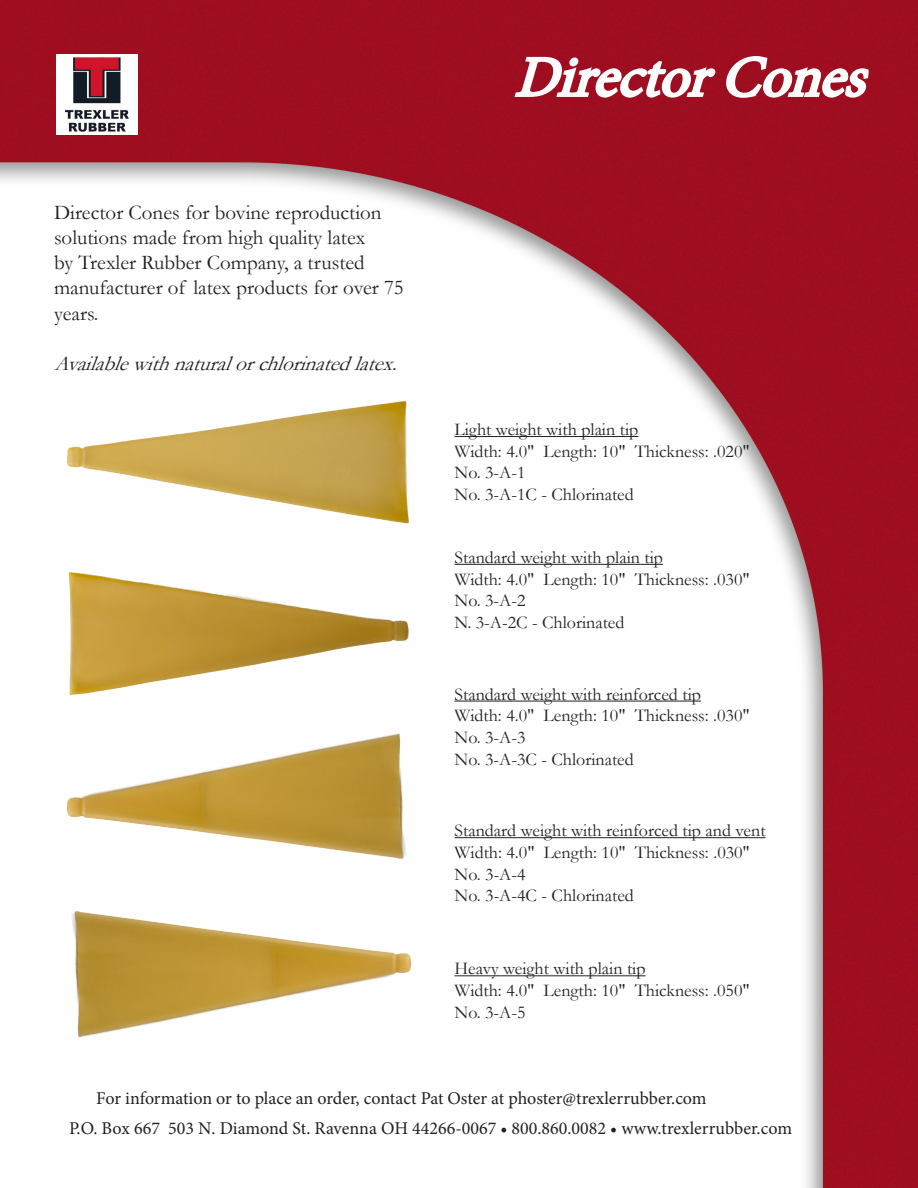
<style>
.page{position:relative;width:918px;height:1188px;background:#fff}
.page>*{position:absolute;margin:0;border:0;box-sizing:border-box;transform-origin:0 0}
.Product_Name_Main{font:italic 57px "Minion Pro";color:#fff}
.Product_Description{font:21px/25.2px "Garamond";color:#231f20}
.Product_Description-2{font:italic 21px "Garamond";color:#231f20}
.Product_Info{font:18px "Garamond";color:#231f20}
.t1{font:18px "Minion Pro";color:#231f20}
.Product_Info_Item{font:18px "Garamond";color:#231f20}
</style>
<div class="page">
<img style="left:0;top:0;width:918px;height:1188px">
<svg style="left:513px;top:55px;width:357px;height:44px"></svg>
<img style="left:57px;top:54px;width:81px;height:81px">
<img style="left:57px;top:392px;width:363px;height:140px">
<hr style="left:454px;top:436px;width:184px;height:1px;background:#231f20">
<img style="left:59px;top:563px;width:359px;height:140px">
<img style="left:56px;top:727px;width:365px;height:140px">
<img style="left:56px;top:904px;width:365px;height:140px">
<hr style="left:454px;top:564px;width:209px;height:1px;background:#231f20">
<hr style="left:454px;top:701px;width:247px;height:1px;background:#231f20">
<hr style="left:455px;top:837px;width:311px;height:1px;background:#231f20">
<hr style="left:454px;top:975px;width:192px;height:1px;background:#231f20">
<p class="Product_Description" style="left:54px;top:199px;width:351px">Director Cones for bovine reproduction solutions made from high quality latex<br>by Trexler Rubber Company, a trusted manufacturer of latex products for over 75 years.</p>
<p class="Product_Description-2" style="left:54px;top:349px;width:354px">Availablewithnaturalorchlorinatedlatex.</p>
<p class="Product_Name_Main" style="left:515px;top:39px;width:373px">DirectorCones</p>
<p class="Product_Info_Item" style="left:454px;top:417px;width:185px">Light weight with plain tip</p>
<p class="Product_Info" style="left:454px;top:439px;width:297px">Width: 4.0" Length: 10" Thickness: .020"</p>
<p class="Product_Info" style="left:454px;top:461px;width:72px">No. 3-A-1</p>
<p class="Product_Info" style="left:454px;top:482px;width:181px">No. 3-A-1C - Chlorinated</p>
<p class="Product_Info_Item" style="left:454px;top:545px;width:210px">Standard weight with plain tip</p>
<p class="Product_Info" style="left:454px;top:567px;width:297px">Width: 4.0" Length: 10" Thickness: .030"</p>
<p class="Product_Info" style="left:454px;top:588px;width:72px">No. 3-A-2</p>
<p class="Product_Info" style="left:454px;top:610px;width:171px">N. 3-A-2C - Chlorinated</p>
<p class="Product_Info_Item" style="left:454px;top:682px;width:248px">Standard weight with reinforced tip</p>
<p class="Product_Info" style="left:454px;top:704px;width:297px">Width: 4.0" Length: 10" Thickness: .030"</p>
<p class="Product_Info" style="left:454px;top:725px;width:72px">No. 3-A-3</p>
<p class="Product_Info" style="left:454px;top:747px;width:181px">No. 3-A-3C - Chlorinated</p>
<p class="Product_Info_Item" style="left:455px;top:819px;width:312px">Standard weight with reinforced tip and vent</p>
<p class="Product_Info" style="left:455px;top:840px;width:297px">Width: 4.0" Length: 10" Thickness: .030"</p>
<p class="Product_Info" style="left:455px;top:862px;width:72px">No. 3-A-4</p>
<p class="Product_Info" style="left:455px;top:883px;width:181px">No. 3-A-4C - Chlorinated</p>
<p class="Product_Info_Item" style="left:454px;top:957px;width:193px">Heavy weight with plain tip</p>
<p class="Product_Info" style="left:454px;top:978px;width:297px">Width: 4.0" Length: 10" Thickness: .050"</p>
<p class="Product_Info" style="left:454px;top:1000px;width:72px">No. 3-A-5</p>
<p class="t1" style="left:96px;top:1086px;width:612px">For information or to place an order, contact Pat Oster at phoster@trexlerrubber.com</p>
<p class="t1" style="left:69px;top:1116px;width:725px">P.O. Box 667 503 N. Diamond St. Ravenna OH 44266-0067 • 800.860.0082 • www.trexlerrubber.com</p>
</div>
